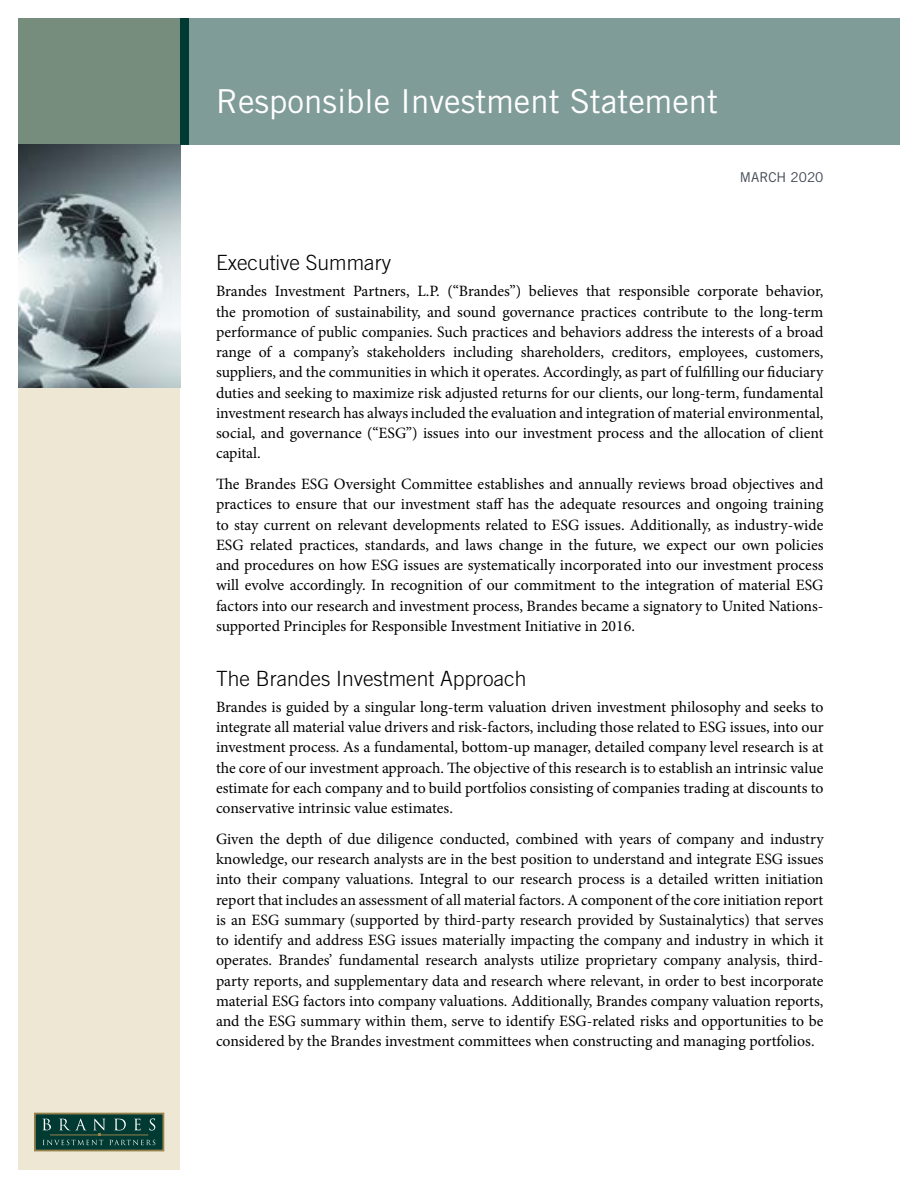
<style>
.page{position:relative;width:918px;height:1188px;background:#fff}
.page>*{position:absolute;margin:0;border:0;box-sizing:border-box;transform-origin:0 0}
.t1{font:33px "Trade Gothic LT Std";color:#fff}
.t2{font:300 21px "Trade Gothic LT Std";color:#000}
.t3{font:15.75px/20.2px "Minion Pro";color:#000;text-align:justify}
.t4{font:13.5px "Trade Gothic LT Std";color:#3f454f}
</style>
<div class="page">
<div style="left:18px;top:18px;width:162px;height:1152px;background:#ede7d3"></div>
<div style="left:18px;top:18px;width:882px;height:127px;background:linear-gradient(to right,#7a9287,#83a09f)"></div>
<img style="left:18px;top:145px;width:162px;height:242px">
<div style="left:180px;top:18px;width:9px;height:127px;background:#003a32"></div>
<div style="left:35px;top:1114px;width:128px;height:37px;background:#003a32"></div>
<div style="left:34px;top:1113px;width:130px;height:38px;border:2px solid #97824b"></div>
<svg style="left:42px;top:1118px;width:113px;height:27px"></svg>
<h1 class="t1" style="left:216px;top:81px;width:504px">Responsible Investment Statement</h1>
<p class="t4" style="left:740px;top:169px;width:85px">MARCH 2020</p>
<h2 class="t2" style="left:216px;top:250px;width:176px">Executive Summary</h2>
<p class="t3" style="left:216px;top:281px;width:609px">Brandes Investment Partners, L.P. (“Brandes”) believes that responsible corporate behavior, the promotion of sustainability, and sound governance practices contribute to the long-term performance of public companies. Such practices and behaviors address the interests of a broad range of a company’s stakeholders including shareholders, creditors, employees, customers, suppliers, and the communities in which it operates. Accordingly, as part of fulfilling our fiduciary duties and seeking to maximize risk adjusted returns for our clients, our long-term, fundamental investment research has always included the evaluation and integration of material environmental, social, and governance (“ESG”) issues into our investment process and the allocation of client capital.</p>
<p class="t3" style="left:216px;top:474px;width:609px">The Brandes ESG Oversight Committee establishes and annually reviews broad objectives and practices to ensure that our investment staff has the adequate resources and ongoing training to stay current on relevant developments related to ESG issues. Additionally, as industry-wide ESG related practices, standards, and laws change in the future, we expect our own policies and procedures on how ESG issues are systematically incorporated into our investment process will evolve accordingly. In recognition of our commitment to the integration of material ESG factors into our research and investment process, Brandes became a signatory to United Nations&shy;supported Principles for Responsible Investment Initiative in 2016.</p>
<h2 class="t2" style="left:216px;top:666px;width:312px">The Brandes Investment Approach</h2>
<p class="t3" style="left:216px;top:697px;width:609px">Brandes is guided by a singular long-term valuation driven investment philosophy and seeks to integrate all material value drivers and risk-factors, including those related to ESG issues, into our investment process. As a fundamental, bottom-up manager, detailed company level research is at the core of our investment approach. The objective of this research is to establish an intrinsic value estimate for each company and to build portfolios consisting of companies trading at discounts to conservative intrinsic value estimates.</p>
<p class="t3" style="left:216px;top:829px;width:609px">Given the depth of due diligence conducted, combined with years of company and industry knowledge, our research analysts are in the best position to understand and integrate ESG issues into their company valuations. Integral to our research process is a detailed written initiation report that includes an assessment of all material factors. A component of the core initiation report is an ESG summary (supported by third-party research provided by Sustainalytics) that serves to identify and address ESG issues materially impacting the company and industry in which it operates. Brandes’ fundamental research analysts utilize proprietary company analysis, third&shy;party reports, and supplementary data and research where relevant, in order to best incorporate material ESG factors into company valuations. Additionally, Brandes company valuation reports, and the ESG summary within them, serve to identify ESG-related risks and opportunities to be considered by the Brandes investment committees when constructing and managing portfolios.</p>
</div>
